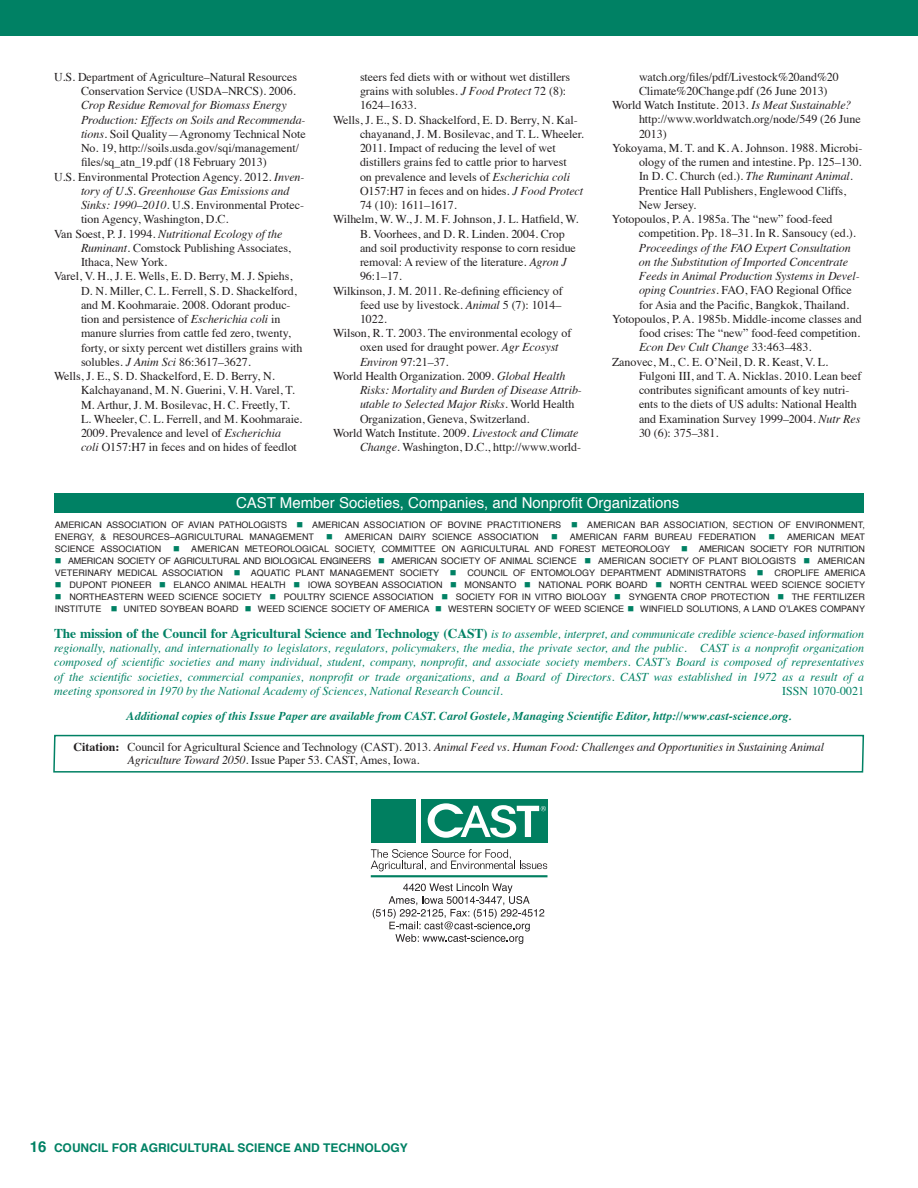
<style>
.page{position:relative;width:918px;height:1188px;background:#fff}
.page>*{position:absolute;margin:0;border:0;box-sizing:border-box;transform-origin:0 0}
.t1{font:15px "Helvetica";color:#fff}
.Lit_Cited{font:12px/14.2px "Times";letter-spacing:-.005em;color:#231f20}
.t2{font:italic 12px/14.4px "Times";color:#008164;text-align:justify}
.Lit_Cited-2{font:italic 12px/14.2px "Times";letter-spacing:-.01em;color:#231f20}
.t3{font:italic 700 12px "Times";color:#008164}
.t4{font:700 12px "Helvetica";color:#008164}
.t5{font:12px "Times";color:#008164}
.t6{font:9px/12px "Helvetica";color:#231f20}
.s1{font-style:italic}
.s2{font-style:normal}
.s3{color:#008164}
.s4{font-weight:700;font-style:normal;font-size:13.5px}
.s5{font-weight:700;font-style:normal}
.s6{font-size:15px}
</style>
<div class="page">
<div style="left:0;top:0;width:918px;height:36px;background:#008164"></div>
<svg style="left:371px;top:849px;width:176px;height:22px"></svg>
<hr style="left:371px;top:875px;width:177px;height:2px;background:#007f60">
<div style="left:371px;top:799px;width:45px;height:44px;background:#007f60"></div>
<div style="left:421px;top:799px;width:126px;height:44px;background:#007f60"></div>
<svg style="left:427px;top:803px;width:119px;height:35px"></svg>
<svg style="left:373px;top:883px;width:171px;height:61px"></svg>
<div style="left:54px;top:493px;width:809px;height:19px;background:#008164"></div>
<svg style="left:53px;top:734px;width:812px;height:39px"></svg>
<p class="Lit_Cited" style="left:81px;top:69px;width:226px;text-indent:-27px">U.S. Department of Agriculture–Natural Resources Conservation Service (USDA–NRCS). 2006.<br><span class="s1">Crop Residue Removal for Biomass Energy Production: Effects on Soils and Recommenda&shy;tions</span>. Soil Quality—Agronomy Technical Note No. 19, http://soils.usda.gov/sqi/management/ files/sq_atn_19.pdf (18 February 2013)</p>
<p class="Lit_Cited" style="left:81px;top:169px;width:225px;text-indent:-27px">U.S. Environmental Protection Agency. 2012. <span class="s1">Inven&shy;tory of U.S. Greenhouse Gas Emissions and Sinks: 1990–2010</span>. U.S. Environmental Protec&shy;tion Agency, Washington, D.C.</p>
<p class="Lit_Cited" style="left:81px;top:226px;width:211px;text-indent:-27px">Van Soest, P. J. 1994. <span class="s1">Nutritional Ecology of the<br>Ruminant</span>. Comstock Publishing Associates,<br>Ithaca, New York.</p>
<p class="Lit_Cited" style="left:81px;top:268px;width:223px;text-indent:-27px">Varel, V. H., J. E. Wells, E. D. Berry, M. J. Spiehs, D. N. Miller, C. L. Ferrell, S. D. Shackelford, and M. Koohmaraie. 2008. Odorant produc&shy;tion and persistence of <span class="s1">Escherichia coli</span> in manure slurries from cattle fed zero, twenty, forty, or sixty percent wet distillers grains with solubles. <span class="s1">J Anim Sci</span> 86:3617–3627.</p>
<p class="Lit_Cited" style="left:81px;top:368px;width:223px;text-indent:-27px">Wells, J. E., S. D. Shackelford, E. D. Berry, N.<br>Kalchayanand, M. N. Guerini, V. H. Varel, T.<br>M. Arthur, J. M. Bosilevac, H. C. Freetly, T.<br>L. Wheeler, C. L. Ferrell, and M. Koohmaraie.<br>2009. Prevalence and level of <span class="s1">Escherichia<br>coli</span> O157:H7 in feces and on hides of feedlot</p>
<p class="Lit_Cited" style="left:360px;top:69px;width:212px">steers fed diets with or without wet distillers grains with solubles. <span class="s1">J Food Protect</span> 72 (8):<br>1624–1633.</p>
<p class="Lit_Cited" style="left:360px;top:111px;width:225px;text-indent:-27px">Wells, J. E., S. D. Shackelford, E. D. Berry, N. Kal&shy;chayanand, J. M. Bosilevac, and T. L. Wheeler.<br>2011. Impact of reducing the level of wet distillers grains fed to cattle prior to harvest<br>on prevalence and levels of <span class="s1">Escherichia coli </span>O157:H7 in feces and on hides. <span class="s1">J Food Protect </span>74 (10): 1611–1617.</p>
<p class="Lit_Cited" style="left:360px;top:211px;width:220px;text-indent:-27px">Wilhelm, W. W., J. M. F. Johnson, J. L. Hatfield, W.<br>B. Voorhees, and D. R. Linden. 2004. Crop and soil productivity response to corn residue removal: A review of the literature. <span class="s1">Agron J </span>96:1–17.</p>
<p class="Lit_Cited" style="left:360px;top:282px;width:204px;text-align:justify;text-indent:-27px">Wilkinson, J. M. 2011. Re-defining efficiency of feed use by livestock. <span class="s1">Animal</span> 5 (7): 1014– 1022.</p>
<p class="Lit_Cited" style="left:360px;top:325px;width:213px;text-indent:-27px">Wilson, R. T. 2003. The environmental ecology of oxen used for draught power. <span class="s1">Agr Ecosyst<br>Environ</span> 97:21–37.</p>
<p class="Lit_Cited-2" style="left:360px;top:368px;width:223px;text-indent:-27px"><span class="s2">World Health Organization. 2009.</span> Global Health Risks: Mortality and Burden of Disease Attrib&shy;utable to Selected Major Risks<span class="s2">. World Health Organization, Geneva, Switzerland.</span></p>
<p class="Lit_Cited" style="left:333px;top:425px;width:250px;text-align:right">World Watch Institute. 2009. <span class="s1">Livestock and Climate<br>Change</span>. Washington, D.C., http://www.world-</p>
<p class="Lit_Cited" style="left:639px;top:69px;width:201px">watch.org/files/pdf/Livestock%20and%20<br>Climate%20Change.pdf (26 June 2013)</p>
<p class="Lit_Cited" style="left:639px;top:97px;width:223px;text-indent:-27px">World Watch Institute. 2013. <span class="s1">Is Meat Sustainable? </span>http://www.worldwatch.org/node/549 (26 June<br>2013)</p>
<p class="Lit_Cited" style="left:639px;top:140px;width:225px;text-indent:-27px">Yokoyama, M. T. and K. A. Johnson. 1988. Microbi&shy;ology of the rumen and intestine. Pp. 125–130.<br>In D. C. Church (ed.). <span class="s1">The Ruminant Animal</span>.<br>Prentice Hall Publishers, Englewood Cliffs, New Jersey.</p>
<p class="Lit_Cited" style="left:639px;top:211px;width:222px;text-indent:-27px">Yotopoulos, P. A. 1985a. The “new” food-feed competition. Pp. 18–31. In R. Sansoucy (ed.).<br><span class="s1">Proceedings of the FAO Expert Consultation on the Substitution of Imported Concentrate Feeds in Animal Production Systems in Devel&shy;oping Countries</span>. FAO, FAO Regional Office for Asia and the Pacific, Bangkok, Thailand.</p>
<p class="Lit_Cited" style="left:639px;top:311px;width:224px;text-indent:-27px">Yotopoulos, P. A. 1985b. Middle-income classes and food crises: The “new” food-feed competition.<br><span class="s1">Econ Dev Cult Change</span> 33:463–483.</p>
<p class="Lit_Cited" style="left:639px;top:353px;width:224px;text-indent:-27px">Zanovec, M., C. E. O’Neil, D. R. Keast, V. L.<br>Fulgoni III, and T. A. Nicklas. 2010. Lean beef contributes significant amounts of key nutri&shy;ents to the diets of US adults: National Health and Examination Survey 1999–2004. <span class="s1">Nutr Res </span>30 (6): 375–381.</p>
<p class="t1" style="left:236px;top:491px;width:445px">CAST Member Societies, Companies, and Nonprofit Organizations</p>
<p class="t6" style="left:55px;top:519px;width:812px">AMERICAN ASSOCIATION OF AVIAN PATHOLOGISTS <span class="s3">■</span> AMERICAN ASSOCIATION OF BOVINE PRACTITIONERS <span class="s3">■</span> AMERICAN BAR ASSOCIATION, SECTION OF ENVIRONMENT,<br>ENERGY, &amp; RESOURCES–AGRICULTURAL MANAGEMENT</p>
<p class="t6" style="left:326px;top:531px;width:214px"><span class="s3">■</span> AMERICAN DAIRY SCIENCE ASSOCIATION</p>
<p class="t6" style="left:551px;top:531px;width:206px"><span class="s3">■</span> AMERICAN FARM BUREAU FEDERATION</p>
<p class="t6" style="left:768px;top:531px;width:98px"><span class="s3">■</span> AMERICAN MEAT</p>
<p class="t6" style="left:55px;top:543px;width:108px">SCIENCE ASSOCIATION</p>
<p class="t6" style="left:173px;top:543px;width:693px"><span class="s3">■</span> AMERICAN METEOROLOGICAL SOCIETY, COMMITTEE ON AGRICULTURAL AND FOREST METEOROLOGY <span class="s3">■</span> AMERICAN SOCIETY FOR NUTRITION</p>
<p class="t6" style="left:55px;top:555px;width:812px"><span class="s3">■</span> AMERICAN SOCIETY OF AGRICULTURAL AND BIOLOGICAL ENGINEERS <span class="s3">■</span> AMERICAN SOCIETY OF ANIMAL SCIENCE <span class="s3">■</span> AMERICAN SOCIETY OF PLANT BIOLOGISTS <span class="s3">■</span> AMERICAN<br>VETERINARY MEDICAL ASSOCIATION <span class="s3">■</span> AQUATIC PLANT MANAGEMENT SOCIETY <span class="s3">■</span> COUNCIL OF ENTOMOLOGY DEPARTMENT ADMINISTRATORS <span class="s3">■</span> CROPLIFE AMERICA</p>
<p class="t6" style="left:55px;top:579px;width:812px"><span class="s3">■</span> DUPONT PIONEER <span class="s3">■</span> ELANCO ANIMAL HEALTH <span class="s3">■</span> IOWA SOYBEAN ASSOCIATION <span class="s3">■</span> MONSANTO <span class="s3">■</span> NATIONAL PORK BOARD <span class="s3">■</span> NORTH CENTRAL WEED SCIENCE SOCIETY</p>
<p class="t6" style="left:55px;top:591px;width:812px"><span class="s3">■</span> NORTHEASTERN WEED SCIENCE SOCIETY <span class="s3">■</span> POULTRY SCIENCE ASSOCIATION <span class="s3">■</span> SOCIETY FOR IN VITRO BIOLOGY <span class="s3">■</span> SYNGENTA CROP PROTECTION <span class="s3">■</span> THE FERTILIZER<br>INSTITUTE <span class="s3">■</span> UNITED SOYBEAN BOARD <span class="s3">■</span> WEED SCIENCE SOCIETY OF AMERICA <span class="s3">■</span> WESTERN SOCIETY OF WEED SCIENCE <span class="s3">■</span> WINFIELD SOLUTIONS, A LAND O’LAKES COMPANY</p>
<p class="t2" style="left:54px;top:626px;width:812px"><span class="s4">The mission of the Council for Agricultural Science and Technology (CAST)</span> is to assemble, interpret, and communicate credible science-based information regionally, nationally, and internationally to legislators, regulators, policymakers, the media, the private sector, and the public. CAST is a nonprofit organization composed of scientific societies and many individual, student, company, nonprofit, and associate society members. CAST’s Board is composed of representatives of the scientific societies, commercial companies, nonprofit or trade organizations, and a Board of Directors. CAST was established in 1972 as a result of a meeting sponsored in 1970 by the National Academy of Sciences, National Research Council.</p>
<p class="t5" style="left:782px;top:680px;width:83px">ISSN 1070-0021</p>
<p class="t3" style="left:127px;top:705px;width:666px">Additional copies of this Issue Paper are available from CAST. Carol Gostele, Managing Scientific Editor, http://www.cast-science.org.</p>
<p class="Lit_Cited-2" style="left:128px;top:740px;width:698px;line-height:12.8px;text-indent:-54px"><span class="s5">Citation:</span> <span class="s2">Council for Agricultural Science and Technology (CAST). 2013.</span> Animal Feed vs. Human Food: Challenges and Opportunities in Sustaining Animal<br>Agriculture Toward 2050. <span class="s2">Issue Paper 53. CAST, Ames, Iowa.</span></p>
<p class="t4" style="left:30px;top:1138px;width:379px"><span class="s6">16</span> COUNCIL FOR AGRICULTURAL SCIENCE AND TECHNOLOGY</p>
</div>
